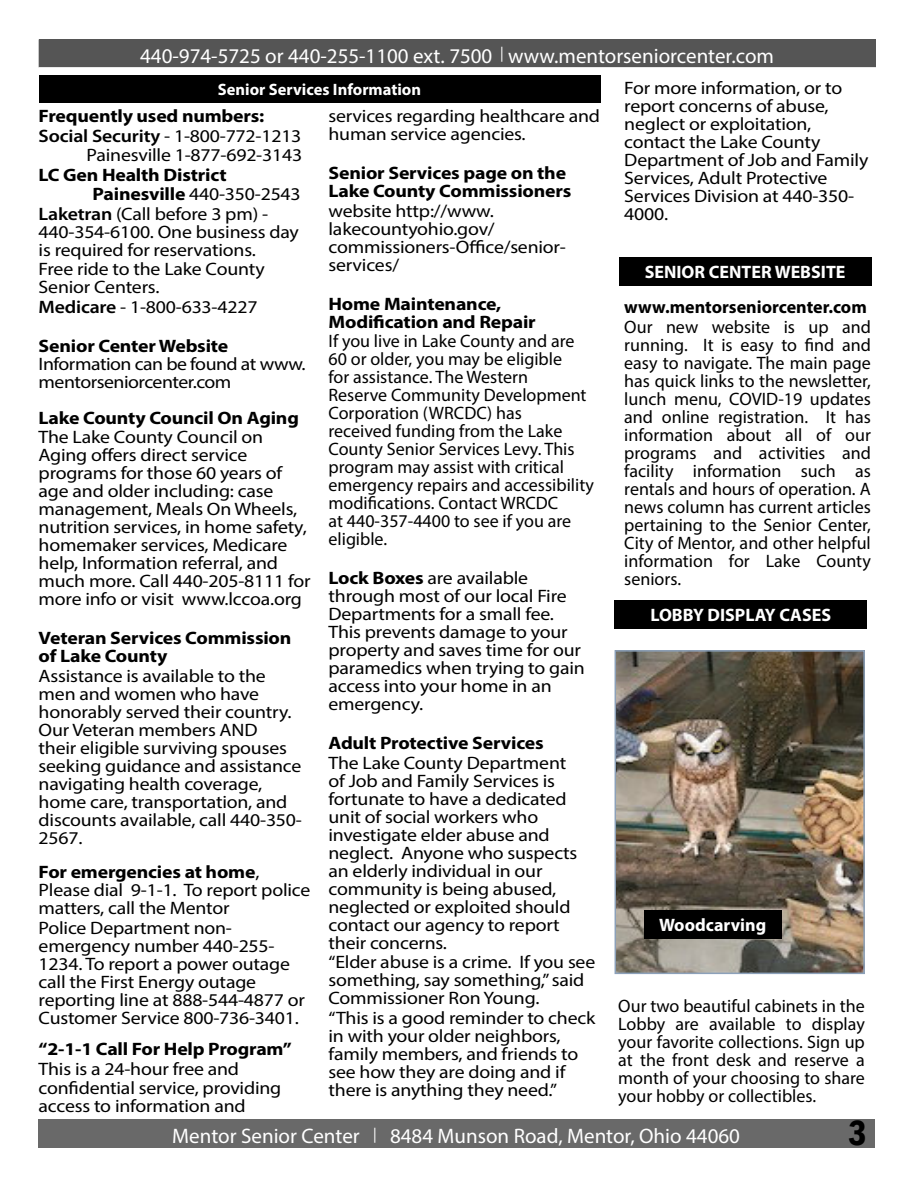
<style>
.page{position:relative;width:918px;height:1188px;background:#fff}
.page>*{position:absolute;margin:0;border:0;box-sizing:border-box;transform-origin:0 0}
.t1{font:600 condensed 36px "Franklin Gothic";color:#000}
.t2{font:21px "Myriad Pro";color:#fff}
.t3{font:18px/18px "Myriad Pro";letter-spacing:-.01em;color:#000;scale:1.1 1}
.t4{font:18px/18px "Myriad Pro";letter-spacing:-.01em;color:#000;text-align:justify}
.t5{font:700 18px/18px "Myriad Pro";letter-spacing:-.01em;color:#000;scale:1.1 1}
.t6{font:700 18px "Myriad Pro";color:#fff}
.t7{font:700 18px "Myriad Pro";letter-spacing:-.01em;color:#000}
.t8{font:700 16.5px "Myriad Pro";color:#fff}
.s1{font-weight:700}
.s2{font-weight:600}
</style>
<div class="page">
<div style="left:38px;top:1120px;width:837px;height:28px;background:#696969"></div>
<div style="left:39px;top:75px;width:561px;height:27px;background:#000"></div>
<div style="left:39px;top:39px;width:837px;height:28px;background:#555"></div>
<div style="left:619px;top:257px;width:252px;height:28px;background:#000"></div>
<img style="left:618px;top:653px;width:244px;height:318px">
<div style="left:615px;top:650px;width:250px;height:324px;border:2px solid #8ca1ba"></div>
<div style="left:615px;top:601px;width:252px;height:28px;background:#000"></div>
<div style="left:644px;top:910px;width:137px;height:29px;background:#000"></div>
<p class="t2" style="left:140px;top:43px;width:635px">440-974-5725 or 440-255-1100 ext. 7500 <sup>|</sup> www.mentorseniorcenter.com</p>
<p class="t3" style="left:624px;top:79px;width:223px">For more information, or to report concerns of abuse, neglect or exploitation, contact the Lake County<br>Department of Job and Family<br>Services, Adult Protective<br>Services Division at 440-350-<br>4000.</p>
<p class="t8" style="left:218px;top:79px;width:205px">Senior Services Information</p>
<p class="t3" style="left:329px;top:107px;width:248px">services regarding healthcare and human service agencies.</p>
<p class="t5" style="left:329px;top:163px;width:222px">Senior Services page on the<br>Lake County Commissioners</p>
<p class="t3" style="left:329px;top:201px;width:217px">website http://www. lakecountyohio.gov/ commissioners-Office/senior&shy;services/</p>
<p class="t5" style="left:329px;top:294px;width:190px">Home Maintenance,<br>Modification and Repair</p>
<p class="t4" style="left:329px;top:332px;width:267px;text-align:left">If you live in Lake County and are<br>60 or older, you may be eligible<br>for assistance. The Western<br>Reserve Community Development<br>Corporation (WRCDC) has<br>received funding from the Lake<br>County Senior Services Levy. This program may assist with critical emergency repairs and accessibility modifications. Contact WRCDC<br>at 440-357-4400 to see if you are eligible.</p>
<p class="t3" style="left:329px;top:569px;width:234px"><span class="s1">Lock Boxes</span> are available through most of our local Fire<br>Departments for a small fee.<br>This prevents damage to your property and saves time for our paramedics when trying to gain access into your home in an emergency.</p>
<p class="t5" style="left:329px;top:734px;width:197px">Adult Protective Services</p>
<p class="t3" style="left:329px;top:753px;width:244px">The Lake County Department<br>of Job and Family Services is fortunate to have a dedicated unit of social workers who investigate elder abuse and neglect. Anyone who suspects an elderly individual in our community is being abused, neglected or exploited should contact our agency to report their concerns.<br>“Elder abuse is a crime. If you see something, say something,” said<br>Commissioner Ron Young.<br>“This is a good reminder to check in with your older neighbors, family members, and friends to see how they are doing and if there is anything they need.”</p>
<p class="t5" style="left:39px;top:107px;width:207px">Frequently used numbers:</p>
<p class="t3" style="left:39px;top:126px;width:240px"><span class="s2">Social Security</span> - 1-800-772-1213</p>
<p class="t3" style="left:87px;top:146px;width:197px">Painesville 1-877-692-3143</p>
<p class="t5" style="left:39px;top:165px;width:172px">LC Gen Health District</p>
<p class="t3" style="left:93px;top:185px;width:191px"><span class="s1">Painesville</span> 440-350-2543</p>
<p class="t3" style="left:39px;top:204px;width:210px"><span class="s2">Laketran</span> (Call before 3 pm) -</p>
<p class="t3" style="left:39px;top:222px;width:238px">440-354-6100. One business day</p>
<p class="t3" style="left:39px;top:240px;width:199px">is required for reservations.</p>
<p class="t3" style="left:39px;top:260px;width:207px">Free ride to the Lake County</p>
<p class="t3" style="left:39px;top:278px;width:111px">Senior Centers.</p>
<p class="t3" style="left:39px;top:297px;width:200px"><span class="s2">Medicare</span> - 1-800-633-4227</p>
<p class="t5" style="left:39px;top:336px;width:174px">Senior Center Website</p>
<p class="t3" style="left:39px;top:354px;width:244px">Information can be found at www. mentorseniorcenter.com</p>
<p class="t5" style="left:39px;top:408px;width:238px">Lake County Council On Aging</p>
<p class="t3" style="left:39px;top:428px;width:249px">The Lake County Council on<br>Aging offers direct service programs for those 60 years of age and older including: case management, Meals On Wheels, nutrition services, in home safety, homemaker services, Medicare help, Information referral, and much more. Call 440-205-8111 for more info or visit www.lccoa.org</p>
<p class="t5" style="left:39px;top:629px;width:231px">Veteran Services Commission of Lake County</p>
<p class="t3" style="left:39px;top:666px;width:241px">Assistance is available to the men and women who have honorably served their country.<br>Our Veteran members AND<br>their eligible surviving spouses seeking guidance and assistance navigating health coverage, home care, transportation, and discounts available, call 440-350-<br>2567.</p>
<p class="t3" style="left:39px;top:863px;width:249px"><span class="s1">For emergencies at home</span>,<br>Please dial 9-1-1. To report police matters, call the Mentor<br>Police Department non&shy;emergency number 440-255-<br>1234. To report a power outage call the First Energy outage reporting line at 888-544-4877 or<br>Customer Service 800-736-3401.</p>
<p class="t5" style="left:39px;top:1039px;width:232px">“2-1-1 Call For Help Program”</p>
<p class="t3" style="left:39px;top:1059px;width:222px;line-height:18.8px">This is a 24-hour free and confidential service, providing access to information and</p>
<p class="t6" style="left:645px;top:260px;width:202px">SENIOR CENTER WEBSITE</p>
<p class="t7" style="left:624px;top:296px;width:244px">www.mentorseniorcenter.com</p>
<p class="t4" style="left:624px;top:317px;width:248px">Our new website is up and running. It is easy to find and easy to navigate. The main page has quick links to the newsletter, lunch menu, COVID-19 updates and online registration. It has information about all of our programs and activities and facility information such as rentals and hours of operation. A news column has current articles pertaining to the Senior Center, City of Mentor, and other helpful information for Lake County seniors.</p>
<p class="t6" style="left:651px;top:604px;width:182px">LOBBY DISPLAY CASES</p>
<p class="t6" style="left:659px;top:914px;width:109px">Woodcarving</p>
<p class="t4" style="left:618px;top:996px;width:248px">Our two beautiful cabinets in the Lobby are available to display your favorite collections. Sign up at the front desk and reserve a month of your choosing to share your hobby or collectibles.</p>
<p class="t2" style="left:172px;top:1123px;width:569px">Mentor Senior Center <sup>|</sup> 8484 Munson Road, Mentor, Ohio 44060</p>
<h1 class="t1" style="left:849px;top:1109px;width:20px">3</h1>
</div>
